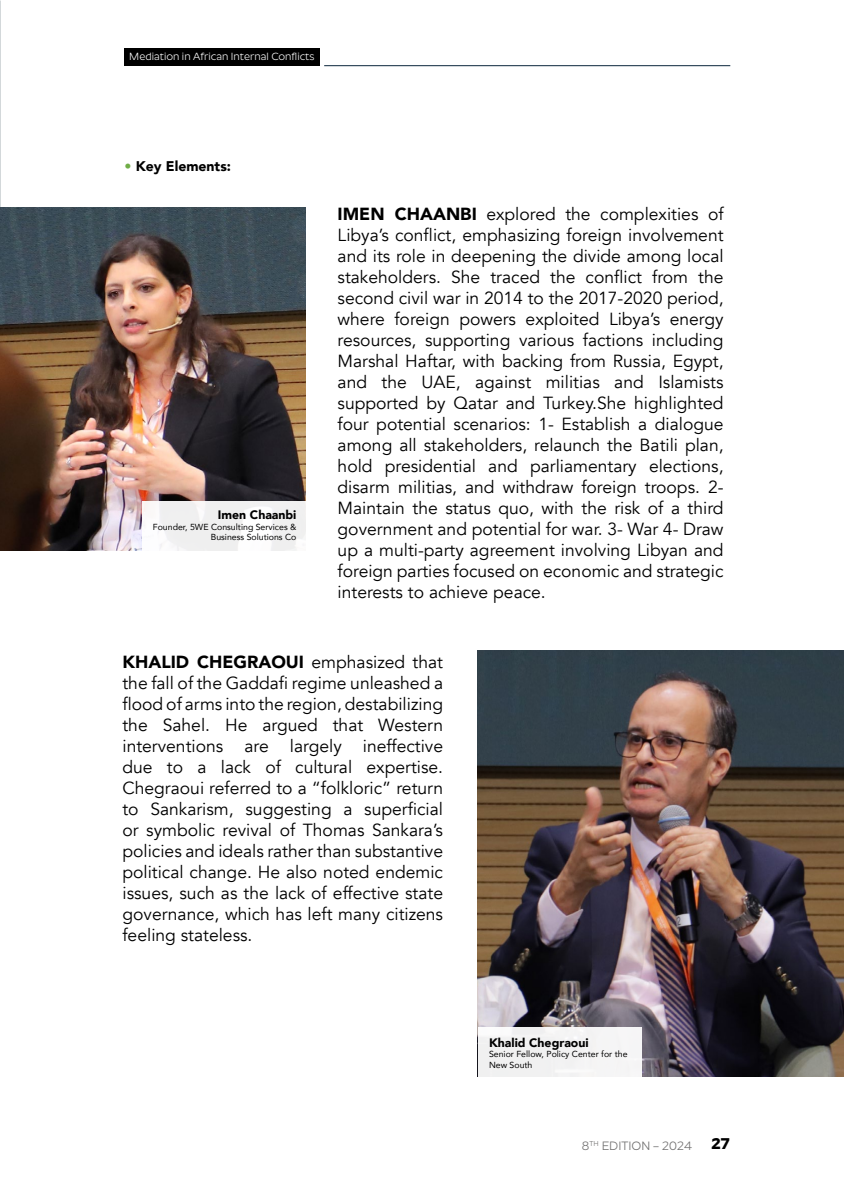
<style>
.page{position:relative;width:844px;height:1191px;background:#fff}
.page>*{position:absolute;margin:0;border:0;box-sizing:border-box;transform-origin:0 0}
.t1{font:17.5px/21px "Avenir";color:#000;text-align:justify}
.t2{font:900 14px "Avenir";color:#000}
.t3{font:900 12.25px "Avenir";color:#000}
.t4{font:12.25px "Roundo";color:#706f6f}
.t5{font:10.5px "Roundo";color:#fff}
.t6{font:8.75px/10.5px "Avenir";color:#000;text-align:right}
.s1{color:#70ad47}
.s2{font-weight:900}
.s3{font-weight:700;font-size:15.75px;color:#000}
</style>
<div class="page">
<div style="left:124px;top:49px;width:195px;height:17px;background:#000"></div>
<hr style="left:324px;top:65px;width:406px;height:1px;background:#0b263b">
<img style="left:0;top:207px;width:305px;height:343px">
<img style="left:477px;top:650px;width:366px;height:426px">
<svg style="left:142px;top:501px;width:163px;height:49px"></svg>
<div style="left:477px;top:1027px;width:164px;height:49px;background:#f3f3f3"></div>
<p class="t5" style="left:129px;top:51px;width:187px">Mediation in African Internal Conflicts</p>
<p class="t2" style="left:125px;top:154px;width:108px"><span class="s1">•</span> Key Elements:</p>
<p class="t3" style="left:218px;top:504px;width:80px">Imen Chaanbi</p>
<p class="t6" style="left:153px;top:521px;width:145px">Founder, 5WE Consulting Services &amp;<br>Business Solutions Co</p>
<p class="t1" style="left:337px;top:203px;width:387px"><span class="s2">IMEN CHAANBI</span> explored the complexities of Libya’s conflict, emphasizing foreign involvement and its role in deepening the divide among local stakeholders. She traced the conflict from the second civil war in 2014 to the 2017-2020 period, where foreign powers exploited Libya’s energy resources, supporting various factions including Marshal Haftar, with backing from Russia, Egypt, and the UAE, against militias and Islamists supported by Qatar and Turkey.She highlighted four potential scenarios: 1- Establish a dialogue among all stakeholders, relaunch the Batili plan, hold presidential and parliamentary elections, disarm militias, and withdraw foreign troops. 2- Maintain the status quo, with the risk of a third government and potential for war. 3- War 4- Draw up a multi-party agreement involving Libyan and foreign parties focused on economic and strategic interests to achieve peace.</p>
<p class="t1" style="left:122px;top:651px;width:322px"><span class="s2">KHALID CHEGRAOUI</span> emphasized that the fall of the Gaddafi regime unleashed a flood of arms into the region, destabilizing the Sahel. He argued that Western interventions are largely ineffective due to a lack of cultural expertise.<br>Chegraoui referred to a “folkloric” return to Sankarism, suggesting a superficial or symbolic revival of Thomas Sankara’s policies and ideals rather than substantive political change. He also noted endemic issues, such as the lack of effective state governance, which has left many citizens feeling stateless.</p>
<p class="t3" style="left:489px;top:1032px;width:101px">Khalid Chegraoui</p>
<p class="t6" style="left:489px;top:1048px;width:140px;text-align:left">Senior Fellow, Policy Center for the<br>New South</p>
<p class="t4" style="left:581px;top:1138px;width:149px">8<sup>TH</sup> EDITION – 2024 <span class="s3">27</span></p>
</div>
